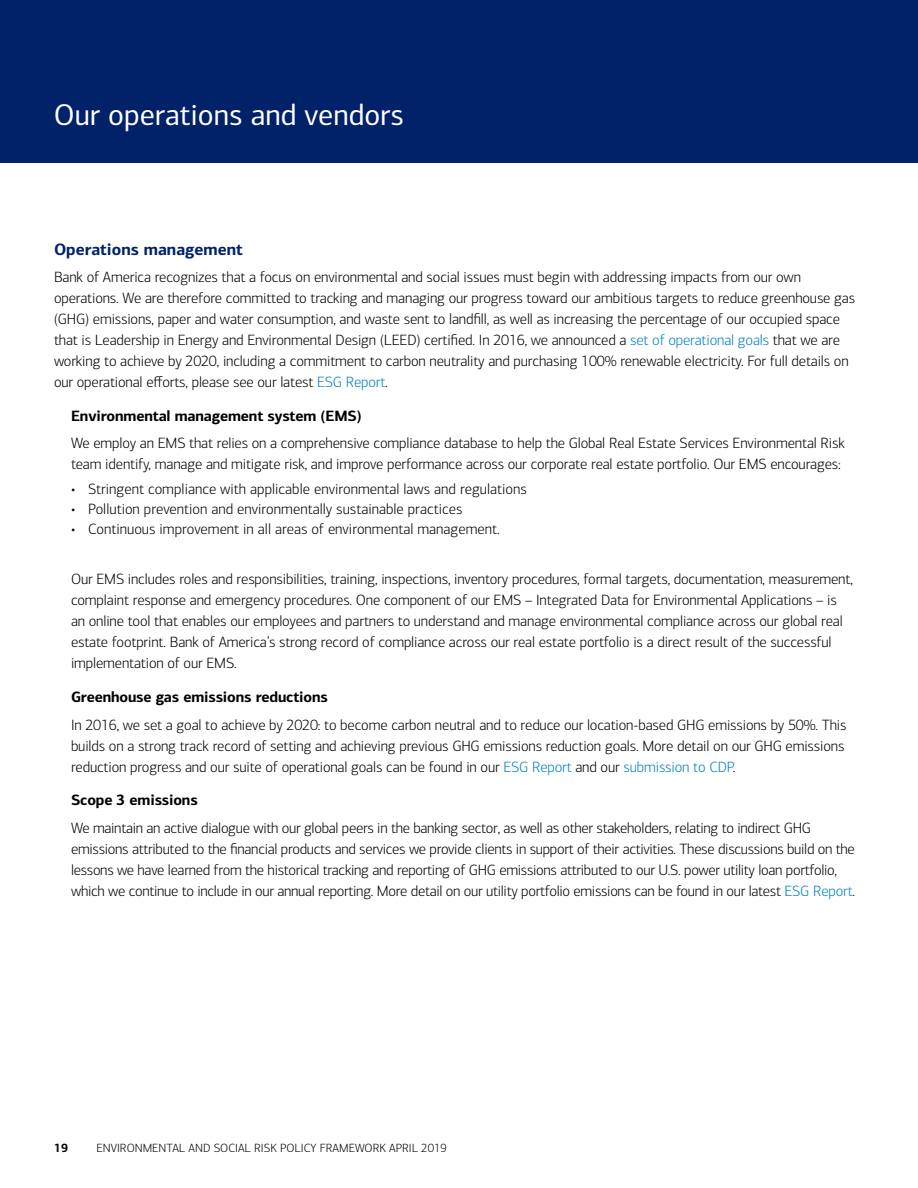
<style>
.page{position:relative;width:918px;height:1188px;background:#fff}
.page>*{position:absolute;margin:0;border:0;box-sizing:border-box;transform-origin:0 0}
.t1{font:30px "Connections";color:#fff}
.t2{font:700 16.5px "Connections";color:#012169}
.t3{font:300 15px/21px "Connections";letter-spacing:-.01em;color:#000}
.t4{font:700 15px "Connections";letter-spacing:-.01em;color:#000}
.t5{font:300 12px "Connections";color:#000}
.t6{font:700 12px "Connections";color:#000}
.s1{color:#0080c6}
</style>
<div class="page">
<div style="left:0;top:0;width:918px;height:163px;background:#012169"></div>
<h2 class="t1" style="left:54px;top:98px;width:352px">Our operations and vendors</h2>
<h3 class="t2" style="left:54px;top:239px;width:190px">Operations management</h3>
<p class="t3" style="left:54px;top:267px;width:803px">Bank of America recognizes that a focus on environmental and social issues must begin with addressing impacts from our own operations. We are therefore committed to tracking and managing our progress toward our ambitious targets to reduce greenhouse gas (GHG) emissions, paper and water consumption, and waste sent to landfill, as well as increasing the percentage of our occupied space that is Leadership in Energy and Environmental Design (LEED) certified. In 2016, we announced a <span class="s1">set of operational goals</span> that we are working to achieve by 2020, including a commitment to carbon neutrality and purchasing 100% renewable electricity. For full details on our operational efforts, please see our latest <span class="s1">ESG Report</span>.</p>
<h4 class="t4" style="left:71px;top:406px;width:292px">Environmental management system (EMS)</h4>
<p class="t3" style="left:71px;top:433px;width:775px">We employ an EMS that relies on a comprehensive compliance database to help the Global Real Estate Services Environmental Risk team identify, manage and mitigate risk, and improve performance across our corporate real estate portfolio. Our EMS encourages:</p>
<p class="t3" style="left:71px;top:478px;width:457px">• Stringent compliance with applicable environmental laws and regulations</p>
<p class="t3" style="left:71px;top:498px;width:393px">• Pollution prevention and environmentally sustainable practices</p>
<p class="t3" style="left:71px;top:518px;width:430px">• Continuous improvement in all areas of environmental management.</p>
<p class="t3" style="left:71px;top:569px;width:783px">Our EMS includes roles and responsibilities, training, inspections, inventory procedures, formal targets, documentation, measurement, complaint response and emergency procedures. One component of our EMS – Integrated Data for Environmental Applications – is an online tool that enables our employees and partners to understand and manage environmental compliance across our global real estate footprint. Bank of America’s strong record of compliance across our real estate portfolio is a direct result of the successful implementation of our EMS.</p>
<h4 class="t4" style="left:71px;top:688px;width:258px">Greenhouse gas emissions reductions</h4>
<p class="t3" style="left:71px;top:714px;width:777px">In 2016, we set a goal to achieve by 2020: to become carbon neutral and to reduce our location-based GHG emissions by 50%. This builds on a strong track record of setting and achieving previous GHG emissions reduction goals. More detail on our GHG emissions reduction progress and our suite of operational goals can be found in our <span class="s1">ESG Report</span> and our <span class="s1">submission to CDP</span>.</p>
<h4 class="t4" style="left:71px;top:791px;width:128px">Scope 3 emissions</h4>
<p class="t3" style="left:71px;top:817px;width:786px">We maintain an active dialogue with our global peers in the banking sector, as well as other stakeholders, relating to indirect GHG emissions attributed to the financial products and services we provide clients in support of their activities. These discussions build on the lessons we have learned from the historical tracking and reporting of GHG emissions attributed to our U.S. power utility loan portfolio, which we continue to include in our annual reporting. More detail on our utility portfolio emissions can be found in our latest <span class="s1">ESG Report</span>.</p>
<p class="t6" style="left:54px;top:1140px;width:16px">19</p>
<p class="t5" style="left:97px;top:1141px;width:352px">ENVIRONMENTAL AND SOCIAL RISK POLICY FRAMEWORK APRIL 2019</p>
</div>
